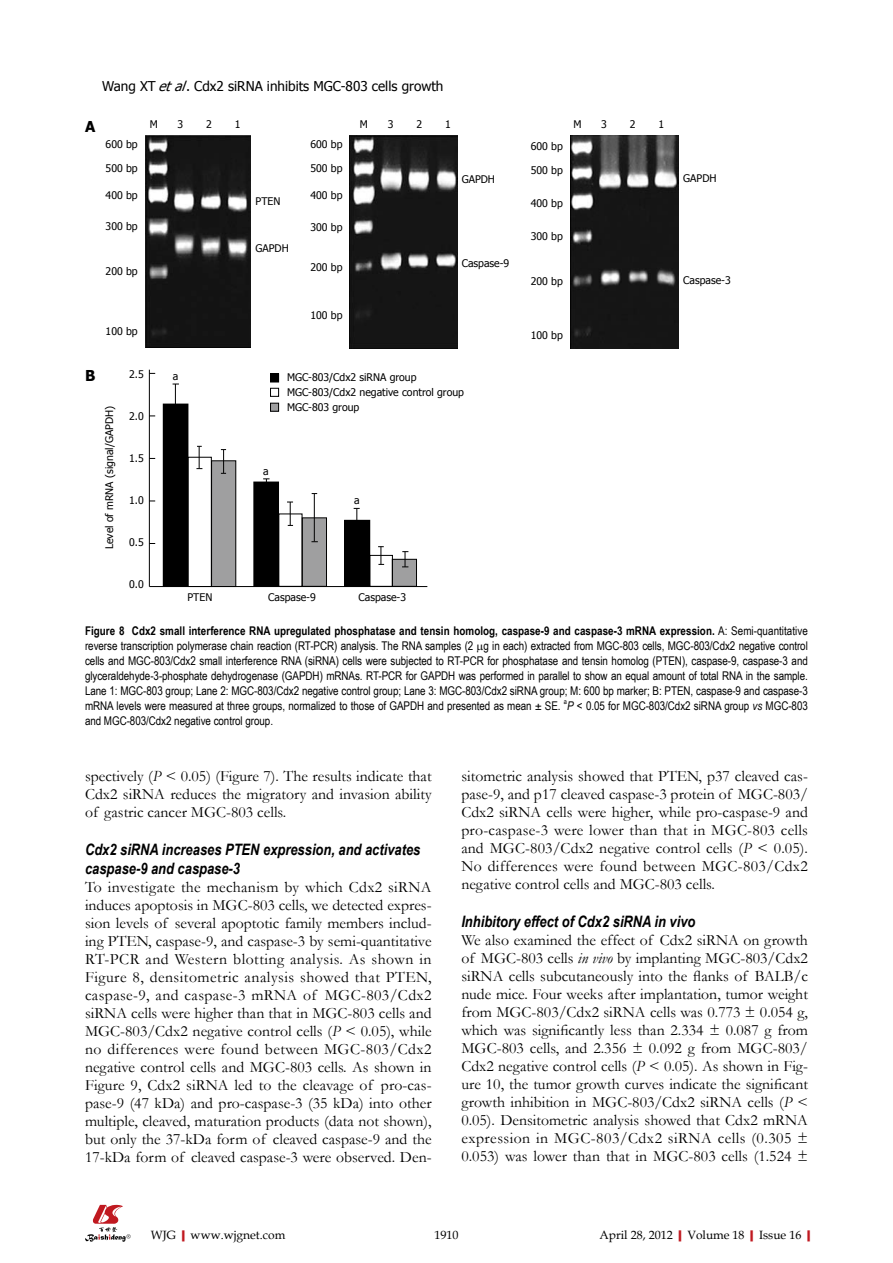
<style>
.page{position:relative;width:893px;height:1263px;background:#fff}
.page>*{position:absolute;margin:0;border:0;box-sizing:border-box;transform-origin:0 0}
.t1{font:15.75px/18px "Garamond";color:#000;text-align:justify}
.t2{font:italic 700 15.75px/18.8px "Arial Narrow";color:#000}
.t3{font:700 15px "Tahoma";color:#000}
.t4{font:13.5px "Tahoma";color:#000}
.t5{font:12px/15px "Arial Narrow";letter-spacing:-.005em;color:#000;text-align:justify}
.t6{font:12px "Book Antiqua";color:#000}
.t7{font:10.5px/15px "Tahoma";color:#000}
.t8{font:7.05px "Arial Narrow";color:#000}
.s1{font-style:italic}
.s2{font-weight:700}
.s3{font-weight:700;color:#c01920}
</style>
<div class="page">
<svg style="left:85px;top:1205px;width:46px;height:37px"></svg>
<img style="left:145px;top:135px;width:106px;height:213px">
<img style="left:349px;top:136px;width:108px;height:212px">
<img style="left:570px;top:136px;width:108px;height:212px">
<div style="left:212px;top:461px;width:24px;height:125px;background:#9f9fa0"></div>
<div style="left:211px;top:461px;width:25px;height:126px;border:1px solid #000"></div>
<div style="left:302px;top:518px;width:24px;height:68px;background:#9f9fa0"></div>
<div style="left:302px;top:518px;width:25px;height:68px;border:1px solid #000"></div>
<div style="left:392px;top:559px;width:24px;height:27px;background:#9f9fa0"></div>
<div style="left:392px;top:559px;width:25px;height:27px;border:1px solid #000"></div>
<div style="left:270px;top:374px;width:9px;height:8px;background:#000"></div>
<div style="left:270px;top:388px;width:9px;height:9px;border:1px solid #000"></div>
<div style="left:270px;top:403px;width:9px;height:8px;background:#9f9fa0"></div>
<div style="left:270px;top:403px;width:9px;height:8px;border:1px solid #000"></div>
<hr style="left:149px;top:370px;width:1px;height:216px;background:#000">
<hr style="left:149px;top:586px;width:278px;height:1px;background:#000">
<svg style="left:173px;top:384px;width:6px;height:20px"></svg>
<svg style="left:196px;top:446px;width:6px;height:23px"></svg>
<svg style="left:221px;top:449px;width:5px;height:25px"></svg>
<svg style="left:263px;top:479px;width:7px;height:3px"></svg>
<svg style="left:287px;top:502px;width:6px;height:24px"></svg>
<hr style="left:314px;top:494px;width:1px;height:47px;background:#000">
<svg style="left:354px;top:508px;width:6px;height:12px"></svg>
<svg style="left:378px;top:546px;width:6px;height:19px"></svg>
<svg style="left:402px;top:551px;width:6px;height:17px"></svg>
<div style="left:163px;top:404px;width:25px;height:182px;background:#000"></div>
<div style="left:188px;top:457px;width:24px;height:130px;border:1px solid #000"></div>
<div style="left:254px;top:482px;width:25px;height:104px;background:#000"></div>
<div style="left:345px;top:520px;width:25px;height:66px;background:#000"></div>
<div style="left:344px;top:520px;width:26px;height:66px;border:1px solid #000"></div>
<div style="left:370px;top:555px;width:23px;height:31px;border:1px solid #000"></div>
<p class="t4" style="left:102px;top:77px;width:343px">Wang XT <span class="s1">etal</span>. Cdx2 siRNA inhibits MGC-803 cells growth</p>
<p class="t3" style="left:85px;top:116px;width:12px">A</p>
<p class="t7" style="left:106px;top:136px;width:34px">600 bp</p>
<p class="t7" style="left:106px;top:160px;width:34px">500 bp</p>
<p class="t7" style="left:106px;top:187px;width:34px">400 bp</p>
<p class="t7" style="left:106px;top:219px;width:34px">300 bp</p>
<p class="t7" style="left:106px;top:264px;width:34px">200 bp</p>
<p class="t7" style="left:150px;top:116px;width:10px">M</p>
<p class="t7" style="left:177px;top:116px;width:7px">3</p>
<p class="t7" style="left:206px;top:116px;width:7px">2</p>
<p class="t7" style="left:235px;top:116px;width:7px">1</p>
<p class="t7" style="left:256px;top:193px;width:26px">PTEN</p>
<p class="t7" style="left:256px;top:240px;width:35px">GAPDH</p>
<p class="t7" style="left:106px;top:324px;width:34px">100 bp</p>
<p class="t7" style="left:310px;top:136px;width:34px">600 bp</p>
<p class="t7" style="left:310px;top:160px;width:34px">500 bp</p>
<p class="t7" style="left:310px;top:187px;width:34px">400 bp</p>
<p class="t7" style="left:310px;top:219px;width:34px">300 bp</p>
<p class="t7" style="left:310px;top:259px;width:34px">200 bp</p>
<p class="t7" style="left:310px;top:307px;width:34px">100 bp</p>
<p class="t7" style="left:360px;top:116px;width:10px">M</p>
<p class="t7" style="left:388px;top:116px;width:7px">3</p>
<p class="t7" style="left:416px;top:116px;width:7px">2</p>
<p class="t7" style="left:445px;top:116px;width:7px">1</p>
<p class="t7" style="left:462px;top:171px;width:35px">GAPDH</p>
<p class="t7" style="left:462px;top:255px;width:49px">Caspase-9</p>
<p class="t3" style="left:85px;top:365px;width:12px">B</p>
<p class="t7" style="left:287px;top:370px;width:179px">MGC-803/Cdx2 siRNA group<br>MGC-803/Cdx2 negative control group<br>MGC-803 group</p>
<p class="t7" style="left:129px;top:366px;width:16px">2.5</p>
<p class="t7" style="left:173px;top:368px;width:7px">a</p>
<p class="t7" style="left:129px;top:408px;width:16px">2.0</p>
<p class="t7" style="left:129px;top:450px;width:16px">1.5</p>
<p class="t7" style="left:129px;top:492px;width:16px">1.0</p>
<p class="t7" style="left:129px;top:534px;width:16px">0.5</p>
<p class="t7" style="left:129px;top:576px;width:16px">0.0</p>
<p class="t7" style="left:101px;top:549px;width:145px;rotate:-90deg">Level of mRNA (signal/GAPDH)</p>
<p class="t7" style="left:263px;top:463px;width:7px">a</p>
<p class="t7" style="left:354px;top:492px;width:7px">a</p>
<p class="t7" style="left:188px;top:589px;width:26px">PTEN</p>
<p class="t7" style="left:268px;top:589px;width:49px">Caspase-9</p>
<p class="t7" style="left:358px;top:589px;width:49px">Caspase-3</p>
<p class="t7" style="left:531px;top:138px;width:34px">600 bp</p>
<p class="t7" style="left:531px;top:162px;width:34px">500 bp</p>
<p class="t7" style="left:531px;top:195px;width:34px">400 bp</p>
<p class="t7" style="left:531px;top:228px;width:34px">300 bp</p>
<p class="t7" style="left:531px;top:273px;width:34px">200 bp</p>
<p class="t7" style="left:573px;top:116px;width:10px">M</p>
<p class="t7" style="left:601px;top:116px;width:7px">3</p>
<p class="t7" style="left:630px;top:116px;width:7px">2</p>
<p class="t7" style="left:659px;top:116px;width:7px">1</p>
<p class="t7" style="left:531px;top:327px;width:34px">100 bp</p>
<p class="t7" style="left:683px;top:170px;width:35px">GAPDH</p>
<p class="t7" style="left:683px;top:272px;width:49px">Caspase-3</p>
<p class="t5" style="left:85px;top:623px;width:724px"><span class="s2">Figure 8 Cdx2 small interference RNA upregulated phosphatase and tensin homolog, caspase-9 and caspase-3 mRNA expression.</span> A: Semi-quantitative reverse transcription polymerase chain reaction (RT-PCR) analysis. The RNA samples (2 g in each) extracted from MGC-803 cells, MGC-803/Cdx2 negative control cells and MGC-803/Cdx2 small interference RNA (siRNA) cells were subjected to RT-PCR for phosphatase and tensin homolog (PTEN), caspase-9, caspase-3 and glyceraldehyde-3-phosphate dehydrogenase (GAPDH) mRNAs. RT-PCR for GAPDH was performed in parallel to show an equal amount of total RNA in the sample.<br>Lane 1: MGC-803 group; Lane 2: MGC-803/Cdx2 negative control group; Lane 3: MGC-803/Cdx2 siRNA group; M: 600 bp marker; B: PTEN, caspase-9 and caspase-3 mRNA levels were measured at three groups, normalized to those of GAPDH and presented as mean ± SE.</p>
<p class="t8" style="left:564px;top:696px;width:5px">a</p>
<p class="t5" style="left:567px;top:698px;width:242px"><span class="s1">P</span> &lt; 0.05 for MGC-803/Cdx2 siRNA group <span class="s1">vs</span> MGC-803</p>
<p class="t5" style="left:85px;top:713px;width:190px">and MGC-803/Cdx2 negative control group.</p>
<p class="t1" style="left:85px;top:767px;width:348px">spectively (<span class="s1">P</span> &lt; 0.05) (Figure 7). The results indicate that Cdx2 siRNA reduces the migratory and invasion ability of gastric cancer MGC-803 cells.</p>
<p class="t2" style="left:85px;top:839px;width:337px">Cdx2 siRNA increases PTEN expression, and activates caspase-9 and caspase-3</p>
<p class="t1" style="left:85px;top:877px;width:348px">To investigate the mechanism by which Cdx2 siRNA induces apoptosis in MGC-803 cells, we detected expres&shy;sion levels of several apoptotic family members includ&shy;ing PTEN, caspase-9, and caspase-3 by semi-quantitative RT-PCR and Western blotting analysis. As shown in Figure 8, densitometric analysis showed that PTEN, caspase-9, and caspase-3 mRNA of MGC-803/Cdx2 siRNA cells were higher than that in MGC-803 cells and MGC-803/Cdx2 negative control cells (<span class="s1">P</span> &lt; 0.05), while no differences were found between MGC-803/Cdx2 negative control cells and MGC-803 cells. As shown in Figure 9, Cdx2 siRNA led to the cleavage of pro-cas&shy;pase-9 (47 kDa) and pro-caspase-3 (35 kDa) into other multiple, cleaved, maturation products (data not shown), but only the 37-kDa form of cleaved caspase-9 and the 17-kDa form of cleaved caspase-3 were observed. Den-</p>
<p class="t1" style="left:461px;top:767px;width:348px">sitometric analysis showed that PTEN, p37 cleaved cas&shy;pase-9, and p17 cleaved caspase-3 protein of MGC-803/ Cdx2 siRNA cells were higher, while pro-caspase-9 and pro-caspase-3 were lower than that in MGC-803 cells and MGC-803/Cdx2 negative control cells (<span class="s1">P</span> &lt; 0.05).<br>No differences were found between MGC-803/Cdx2 negative control cells and MGC-803 cells.</p>
<p class="t2" style="left:461px;top:911px;width:236px">Inhibitory effect of Cdx2 siRNA in vivo</p>
<p class="t1" style="left:461px;top:930px;width:348px">We also examined the effect of Cdx2 siRNA on growth of MGC-803 cells <span class="s1">in vivo</span> by implanting MGC-803/Cdx2 siRNA cells subcutaneously into the flanks of BALB/c nude mice. Four weeks after implantation, tumor weight from MGC-803/Cdx2 siRNA cells was 0.773 ± 0.054 g, which was significantly less than 2.334 ± 0.087 g from MGC-803 cells, and 2.356 ± 0.092 g from MGC-803/ Cdx2 negative control cells (<span class="s1">P</span> &lt; 0.05). As shown in Fig&shy;ure 10, the tumor growth curves indicate the significant growth inhibition in MGC-803/Cdx2 siRNA cells (<span class="s1">P</span> &lt; 0.05). Densitometric analysis showed that Cdx2 mRNA expression in MGC-803/Cdx2 siRNA cells (0.305 ± 0.053) was lower than that in MGC-803 cells (1.524 ±</p>
<p class="t6" style="left:151px;top:1226px;width:136px">WJG<span class="s3">|</span>www.wjgnet.com</p>
<p class="t6" style="left:434px;top:1226px;width:25px">1910</p>
<p class="t6" style="left:599px;top:1226px;width:218px">April 28, 2012<span class="s3">|</span>Volume 18<span class="s3">|</span>Issue 16<span class="s3">|</span></p>
</div>
